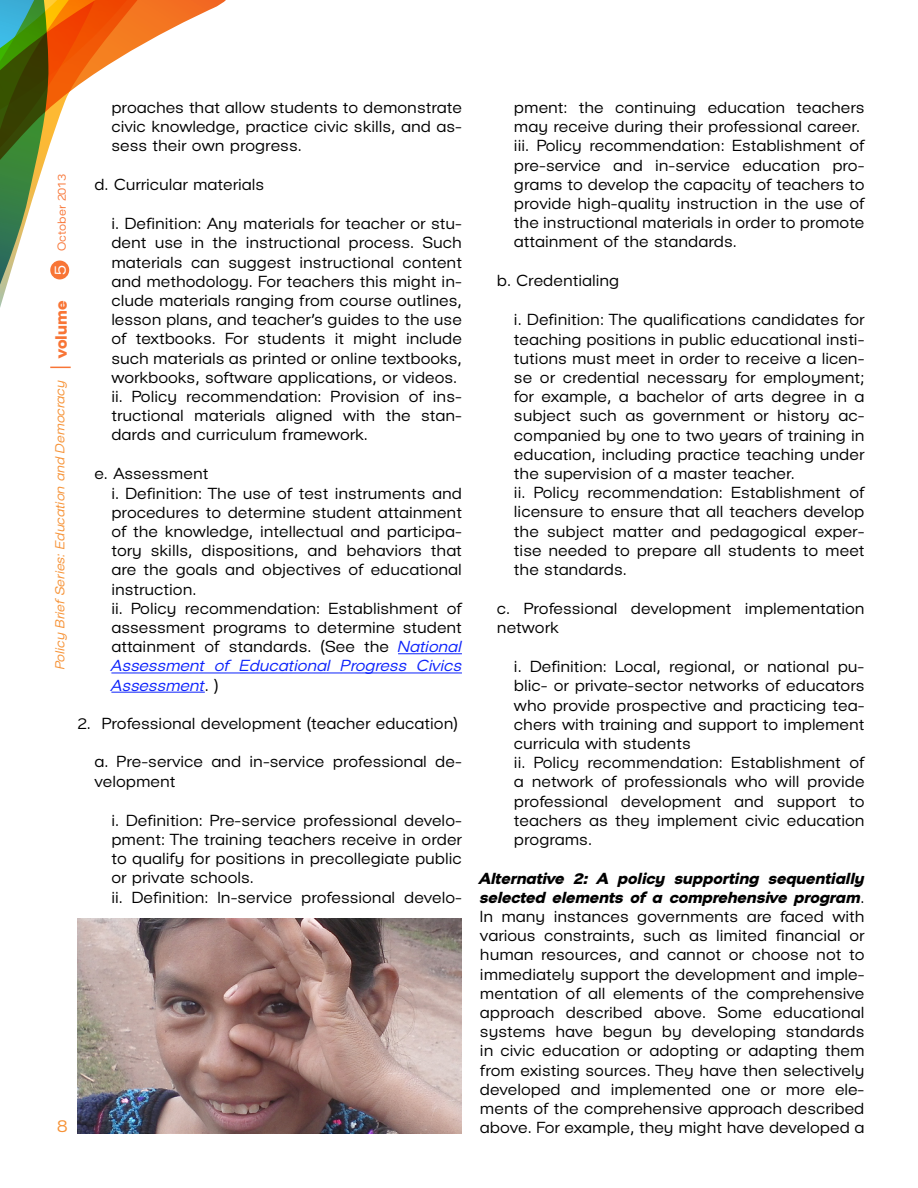
<style>
.page{position:relative;width:918px;height:1188px;background:#fff}
.page>*{position:absolute;margin:0;border:0;box-sizing:border-box;transform-origin:0 0}
.t1{font:18px "Catalogo";color:#f69236}
.t2{font:16.8px "Catalogo Gruesa";color:#f87536}
.t3{font:16.8px "Catalogo";color:#fff}
.t4{font:16.5px/19.2px "Catalogo";color:#000}
.t5{font:16.5px/19.2px "Catalogo Gruesa Oblicua";color:#000}
.t6{font:16.5px/19.2px "Catalogo Oblicua";color:#0c22fb}
.t7{font:13.5px "Catalogo Oblicua";color:#f69236}
.t8{font:12px "Catalogo";color:#f87536}
.s1{font-family:"Catalogo Oblicua";color:#0c22fb}
.s2{font-family:"Catalogo";color:#000}
.s3{font-family:"Catalogo"}
</style>
<div class="page">
<svg style="left:0;top:0;width:226px;height:278px"></svg>
<svg style="left:50px;top:367px;width:21px;height:1px"></svg>
<div style="left:50px;top:261px;width:19px;height:18px;background:#f87536;border-radius:50%"></div>
<hr style="left:398px;top:653px;width:64px;height:1px;background:#0c22fb">
<hr style="left:111px;top:673px;width:351px;height:1px;background:#0c22fb">
<hr style="left:111px;top:692px;width:94px;height:1px;background:#0c22fb">
<img style="left:78px;top:918px;width:384px;height:216px">
<p class="t8" style="left:54px;top:251px;width:79px;rotate:-90deg">October 2013</p>
<p class="t3" style="left:50px;top:275px;width:11px;rotate:-90deg">5</p>
<p class="t2" style="left:51px;top:358px;width:59px;rotate:-90deg">volume</p>
<p class="t7" style="left:52px;top:669px;width:291px;rotate:-90deg">Policy Brief Series: Education and Democracy</p>
<p class="t4" style="left:111px;top:97px;width:352px;text-align:justify">proaches that allow students to demonstrate civic knowledge, practice civic skills, and as&shy;sess their own progress.</p>
<p class="t4" style="left:94px;top:174px;width:171px">d. Curricular materials</p>
<p class="t4" style="left:111px;top:213px;width:352px">i. Definition: Any materials for teacher or stu&shy;dent use in the instructional process. Such materials can suggest instructional content and methodology. For teachers this might in&shy;clude materials ranging from course outlines, lesson plans, and teacher’s guides to the use of textbooks. For students it might include such materials as printed or online textbooks, workbooks, software applications, or videos. ii. Policy recommendation: Provision of ins&shy;tructional materials aligned with the stan&shy;dards and curriculum framework.</p>
<p class="t4" style="left:111px;top:464px;width:352px;text-indent:-17px">e. Assessment<br>i. Definition: The use of test instruments and procedures to determine student attainment of the knowledge, intellectual and participa&shy;tory skills, dispositions, and behaviors that are the goals and objectives of educational instruction.<br>ii. Policy recommendation: Establishment of assessment programs to determine student attainment of standards. (See the <span class="s1">National</span></p>
<p class="t6" style="left:111px;top:656px;width:352px">Assessment of Educational Progress Civics<br>Assessment<span class="s2">. )</span></p>
<p class="t4" style="left:77px;top:713px;width:382px">2. Professional development (teacher education)</p>
<p class="t4" style="left:94px;top:752px;width:369px">a. Pre-service and in-service professional de&shy;velopment</p>
<p class="t4" style="left:111px;top:810px;width:352px">i. Definition: Pre-service professional develo&shy;pment: The training teachers receive in order to qualify for positions in precollegiate public or private schools.<br>ii. Definition: In-service professional develo-</p>
<p class="t1" style="left:57px;top:1115px;width:12px">8</p>
<p class="t4" style="left:514px;top:97px;width:352px">pment: the continuing education teachers may receive during their professional career. iii. Policy recommendation: Establishment of pre-service and in-service education pro&shy;grams to develop the capacity of teachers to provide high-quality instruction in the use of the instructional materials in order to promote attainment of the standards.</p>
<p class="t4" style="left:497px;top:271px;width:124px">b. Credentialing</p>
<p class="t4" style="left:514px;top:310px;width:352px">i. Definition: The qualifications candidates for teaching positions in public educational insti&shy;tutions must meet in order to receive a licen&shy;se or credential necessary for employment; for example, a bachelor of arts degree in a subject such as government or history ac&shy;companied by one to two years of training in education, including practice teaching under the supervision of a master teacher.<br>ii. Policy recommendation: Establishment of licensure to ensure that all teachers develop the subject matter and pedagogical exper&shy;tise needed to prepare all students to meet the standards.</p>
<p class="t4" style="left:497px;top:598px;width:369px">c. Professional development implementation network</p>
<p class="t4" style="left:514px;top:656px;width:352px">i. Definition: Local, regional, or national pu&shy;blic- or private-sector networks of educators who provide prospective and practicing tea&shy;chers with training and support to implement curricula with students<br>ii. Policy recommendation: Establishment of a network of professionals who will provide professional development and support to teachers as they implement civic education programs.</p>
<p class="t5" style="left:480px;top:868px;width:386px">Alternative 2: A policy supporting sequentially selected elements of a comprehensive program<span class="s3">.</span></p>
<p class="t4" style="left:480px;top:906px;width:386px;text-align:justify">In many instances governments are faced with various constraints, such as limited financial or human resources, and cannot or choose not to immediately support the development and imple&shy;mentation of all elements of the comprehensive approach described above. Some educational systems have begun by developing standards in civic education or adopting or adapting them from existing sources. They have then selectively developed and implemented one or more ele&shy;ments of the comprehensive approach described above. For example, they might have developed a</p>
</div>
